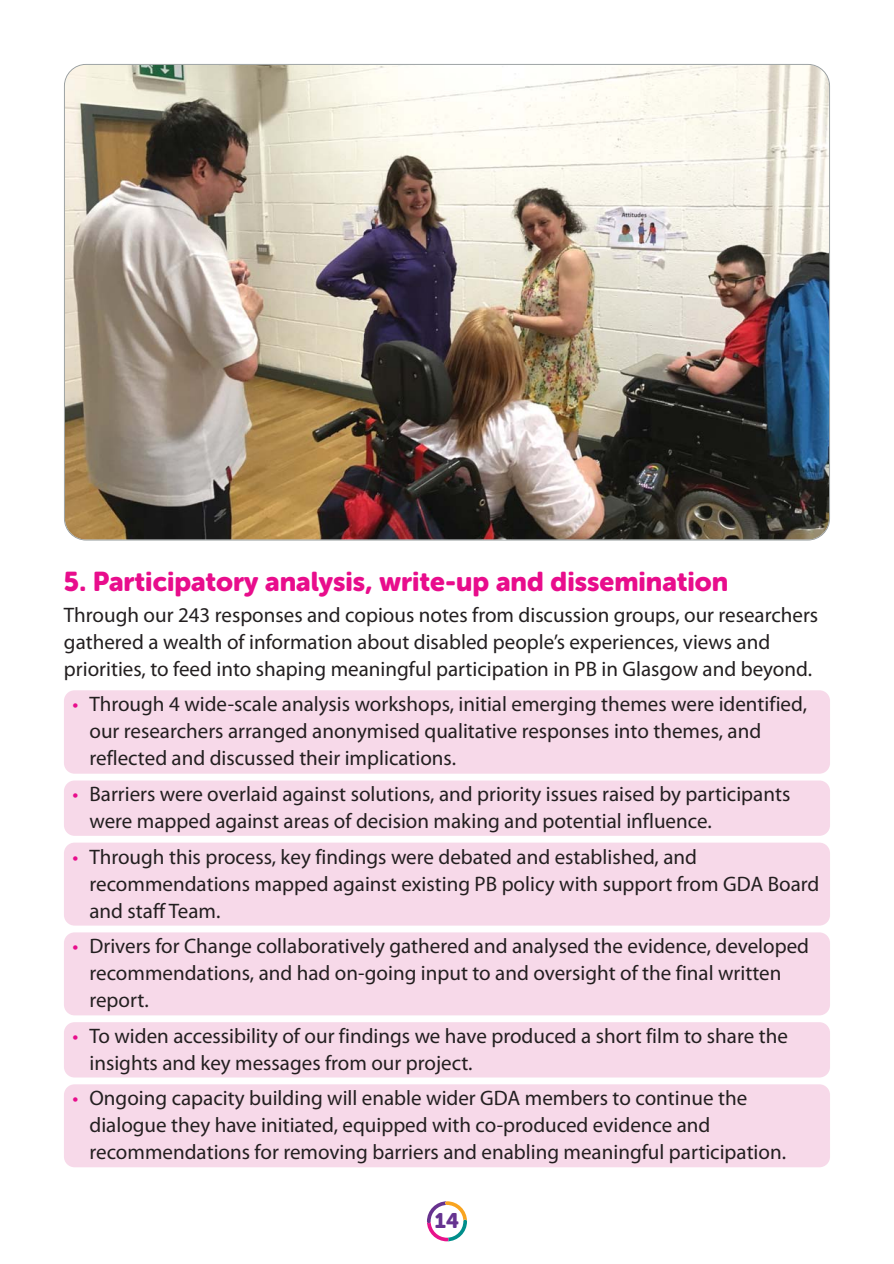
<style>
.page{position:relative;width:894px;height:1264px;background:#fff}
.page>*{position:absolute;margin:0;border:0;box-sizing:border-box;transform-origin:0 0}
.t1{font:27px "Museo Sans Rounded 900";color:#e80d8c}
.t2{font:21px/27px "Myriad Pro";color:#231f20}
.t3{font:21px "Museo Sans Rounded 900";color:#663390}
.s1{color:#e80d8c}
</style>
<div class="page">
<svg style="left:427px;top:1201px;width:40px;height:39px"></svg>
<div style="left:64px;top:690px;width:765px;height:83px;background:#f7d9e9;border-radius:11px"></div>
<div style="left:64px;top:780px;width:765px;height:55px;background:#f7d9e9;border-radius:11px"></div>
<div style="left:64px;top:842px;width:765px;height:83px;background:#f7d9e9;border-radius:11px"></div>
<div style="left:64px;top:932px;width:765px;height:83px;background:#f7d9e9;border-radius:11px"></div>
<div style="left:64px;top:1021px;width:765px;height:56px;background:#f7d9e9;border-radius:11px"></div>
<div style="left:64px;top:1084px;width:765px;height:82px;background:#f7d9e9;border-radius:11px"></div>
<img style="left:64px;top:64px;width:765px;height:476px">
<p class="t1" style="left:64px;top:571px;width:665px">5. Participatory analysis, write-up and dissemination</p>
<p class="t2" style="left:64px;top:603px;width:755px">Through our 243 responses and copious notes from discussion groups, our researchers gathered a wealth of information about disabled people’s experiences, views and priorities, to feed into shaping meaningful participation in PB in Glasgow and beyond.</p>
<p class="t2" style="left:89px;top:692px;width:718px;text-indent:-17px"><span class="s1">•</span> Through 4 wide-scale analysis workshops, initial emerging themes were identified, our researchers arranged anonymised qualitative responses into themes, and reflected and discussed their implications.</p>
<p class="t2" style="left:89px;top:782px;width:702px;text-indent:-17px"><span class="s1">•</span> Barriers were overlaid against solutions, and priority issues raised by participants were mapped against areas of decision making and potential influence.</p>
<p class="t2" style="left:89px;top:844px;width:731px;text-indent:-17px"><span class="s1">•</span> Through this process, key findings were debated and established, and recommendations mapped against existing PB policy with support from GDA Board and staff Team.</p>
<p class="t2" style="left:89px;top:934px;width:720px;text-indent:-17px"><span class="s1">•</span> Drivers for Change collaboratively gathered and analysed the evidence, developed recommendations, and had on-going input to and oversight of the final written report.</p>
<p class="t2" style="left:89px;top:1023px;width:699px;text-indent:-17px"><span class="s1">•</span> To widen accessibility of our findings we have produced a short film to share the insights and key messages from our project.</p>
<p class="t2" style="left:89px;top:1086px;width:697px;text-indent:-17px"><span class="s1">•</span> Ongoing capacity building will enable wider GDA members to continue the dialogue they have initiated, equipped with co-produced evidence and recommendations for removing barriers and enabling meaningful participation.</p>
<p class="t3" style="left:434px;top:1212px;width:26px">14</p>
</div>
